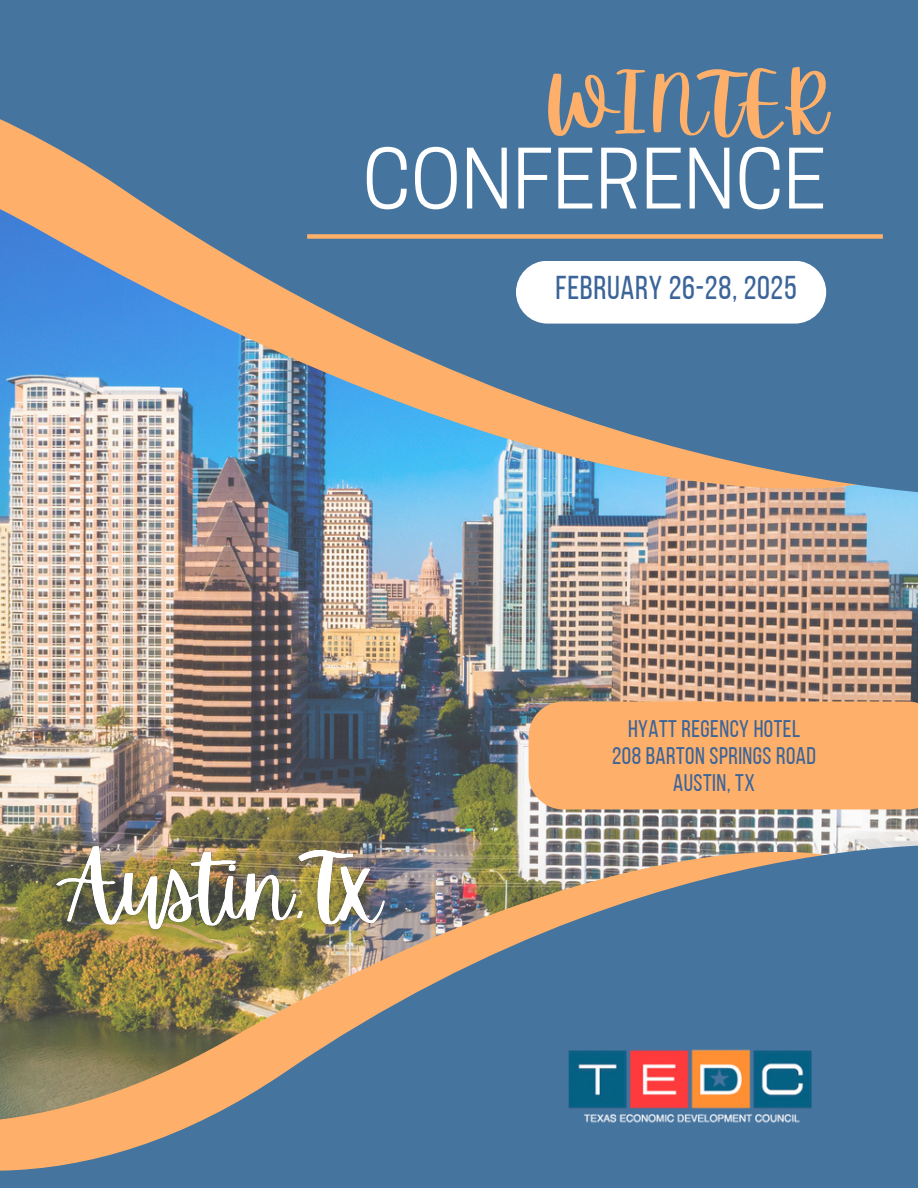
<style>
.page{position:relative;width:918px;height:1188px;background:#fff}
.page>*{position:absolute;margin:0;border:0;box-sizing:border-box;transform-origin:0 0}
.t1{font:78px "Cooper Hewitt";color:#fff}
.t2{font:78px "Apricots";color:#feb06a}
.t3{font:33px "Bebas Neue";letter-spacing:.02em;color:#3b6499}
.t4{font:24px "Bebas Neue";letter-spacing:.02em;color:#3b6499}
</style>
<div class="page">
<img style="left:0;top:568px;width:918px;height:225px">
<img style="left:0;top:793px;width:918px;height:395px">
<img style="left:0;top:0;width:918px;height:568px">
<div style="left:307px;top:234px;width:576px;height:5px;background:#feb06a"></div>
<div style="left:529px;top:701px;width:389px;height:108px;background:#feb06a"></div>
<img style="left:47px;top:840px;width:348px;height:101px">
<img style="left:558px;top:1043px;width:268px;height:85px">
<div style="left:516px;top:261px;width:310px;height:63px;background:#fff;border-radius:31px"></div>
<p class="t2" style="left:544px;top:60px;width:283px">WINTER</p>
<p class="t1" style="left:362px;top:150px;width:465px">CONFERENCE</p>
<h4 class="t3" style="left:555px;top:274px;width:243px">FEBRUARY 26-28, 2025</h4>
<h2 class="t4" style="left:628px;top:719px;width:174px">HYATT REGENCY HOTEL</h2>
<h1 class="t4" style="left:612px;top:746px;width:205px">208 BARTON SPRINGS ROAD</h1>
<p class="t4" style="left:673px;top:773px;width:83px">AUSTIN, TX</p>
</div>
